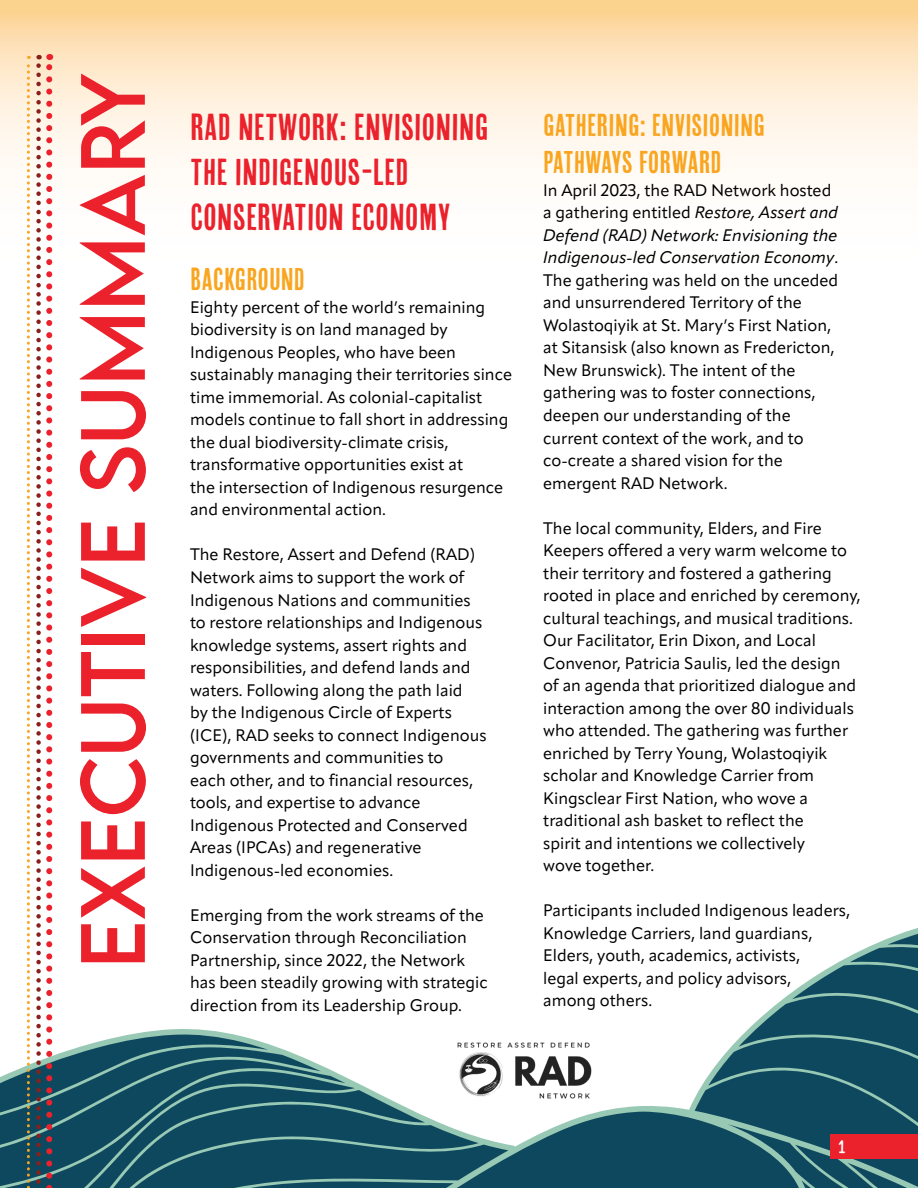
<style>
.page{position:relative;width:918px;height:1188px;background:#fff}
.page>*{position:absolute;margin:0;border:0;box-sizing:border-box;transform-origin:0 0}
.t1{font:81px "LEMONMILK";color:#eb212c}
.t2{font:37.5px/45px "Cheap Pine Sans";color:#eb212c}
.t3{font:31.5px/37.5px "Cheap Pine Sans";color:#f9a51f}
.t4{font:18px "Cheap Pine Sans";color:#fff}
.t5{font:16.5px/22.5px "Apparat";color:#000}
.s1{font-style:italic}
</style>
<div class="page">
<svg style="left:0;top:919px;width:918px;height:269px"></svg>
<svg style="left:0;top:0;width:918px;height:300px"></svg>
<div style="left:831px;top:1134px;width:87px;height:25px;background:#eb212c"></div>
<svg style="left:36px;top:54px;width:16px;height:1134px"></svg>
<svg style="left:27px;top:56px;width:3px;height:1132px"></svg>
<img style="left:441px;top:1016px;width:168px;height:86px">
<h1 class="t1" style="left:60px;top:968px;width:897px;rotate:-90deg">executive summary</h1>
<h2 class="t2" style="left:190px;top:104px;width:300px">RAD NETWORK: ENVISIONING<br>THE INDIGENOUS-LED<br>CONSERVATION ECONOMY</h2>
<h3 class="t3" style="left:190px;top:260px;width:116px">BACKGROUND</h3>
<p class="t5" style="left:190px;top:296px;width:324px">Eighty percent of the world’s remaining biodiversity is on land managed by Indigenous Peoples, who have been sustainably managing their territories since time immemorial. As colonial-capitalist models continue to fall short in addressing the dual biodiversity-climate crisis, transformative opportunities exist at<br>the intersection of Indigenous resurgence and environmental action.</p>
<p class="t5" style="left:190px;top:543px;width:298px">The Restore, Assert and Defend (RAD)<br>Network aims to support the work of Indigenous Nations and communities to restore relationships and Indigenous knowledge systems, assert rights and responsibilities, and defend lands and waters. Following along the path laid<br>by the Indigenous Circle of Experts (ICE), RAD seeks to connect Indigenous governments and communities to<br>each other, and to financial resources, tools, and expertise to advance Indigenous Protected and Conserved Areas (IPCAs) and regenerative Indigenous-led economies.</p>
<p class="t5" style="left:190px;top:904px;width:299px">Emerging from the work streams of the Conservation through Reconciliation Partnership, since 2022, the Network has been steadily growing with strategic direction from its Leadership Group.</p>
<h3 class="t3" style="left:543px;top:106px;width:223px">GATHERING: ENVISIONING<br>PATHWAYS FORWARD</h3>
<p class="t5" style="left:543px;top:179px;width:297px">In April 2023, the RAD Network hosted a gathering entitled <span class="s1">Restore, Assert and Defend (RAD) Network: Envisioning the Indigenous-led Conservation Economy</span>.<br>The gathering was held on the unceded and unsurrendered Territory of the Wolastoqiyik at St. Mary’s First Nation, at Sitansisk (also known as Fredericton, New Brunswick). The intent of the gathering was to foster connections, deepen our understanding of the current context of the work, and to co-create a shared vision for the emergent RAD Network.</p>
<p class="t5" style="left:543px;top:517px;width:319px">The local community, Elders, and Fire Keepers offered a very warm welcome to their territory and fostered a gathering rooted in place and enriched by ceremony, cultural teachings, and musical traditions.<br>Our Facilitator, Erin Dixon, and Local Convenor, Patricia Saulis, led the design of an agenda that prioritized dialogue and interaction among the over 80 individuals who attended. The gathering was further enriched by Terry Young, Wolastoqiyik scholar and Knowledge Carrier from Kingsclear First Nation, who wove a traditional ash basket to reflect the<br>spirit and intentions we collectively<br>wove together.</p>
<p class="t5" style="left:543px;top:899px;width:309px">Participants included Indigenous leaders, Knowledge Carriers, land guardians, Elders, youth, academics, activists,<br>legal experts, and policy advisors,<br>among others.</p>
<p class="t4" style="left:839px;top:1137px;width:8px">1</p>
</div>
